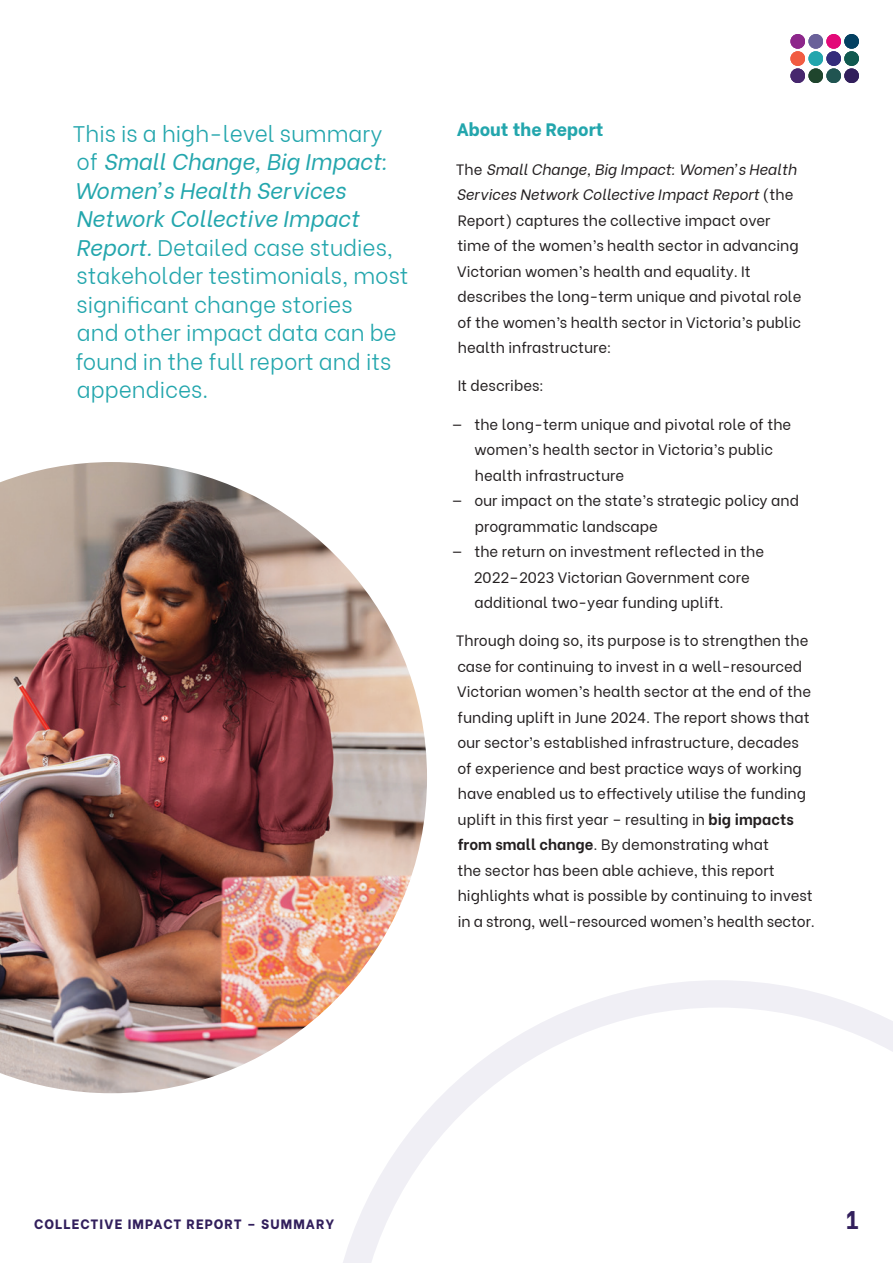
<style>
.page{position:relative;width:893px;height:1263px;background:#fff}
.page>*{position:absolute;margin:0;border:0;box-sizing:border-box;transform-origin:0 0}
.t1{font:700 25.5px "Be Vietnam";color:#321f5c}
.P_WHS_Intro_Para_2{font:300 22.5px/28.5px "Be Vietnam";color:#23a6ad}
.H3_WHS{font:800 18px "Be Vietnam";color:#23a6ad}
.P_WHS_Paragraph_Main{font:15px/25.5px "Be Vietnam";color:#231f20}
.P_WHS_List_Paragraph{font:15px/25.5px "Be Vietnam";color:#231f20}
.t2{font:800 13.5px "Be Vietnam";letter-spacing:.08em;color:#321f5c}
.s1{font-weight:400;font-style:italic}
.s2{font-style:italic}
.s3{font-weight:700}
</style>
<div class="page">
<div style="left:790px;top:34px;width:15px;height:15px;background:#8d278b;border-radius:50%"></div>
<div style="left:808px;top:34px;width:15px;height:15px;background:#6a619a;border-radius:50%"></div>
<div style="left:826px;top:34px;width:15px;height:15px;background:#e30978;border-radius:50%"></div>
<div style="left:844px;top:34px;width:15px;height:15px;background:#034061;border-radius:7px"></div>
<div style="left:790px;top:51px;width:15px;height:15px;background:#f15c42;border-radius:50%"></div>
<div style="left:808px;top:51px;width:15px;height:15px;background:#23a6ad;border-radius:50%"></div>
<div style="left:826px;top:51px;width:15px;height:15px;background:#342d7b;border-radius:50%"></div>
<div style="left:844px;top:51px;width:15px;height:15px;background:#10594f;border-radius:7px"></div>
<div style="left:790px;top:68px;width:15px;height:15px;background:#47276e;border-radius:50%"></div>
<div style="left:808px;top:68px;width:15px;height:15px;background:#1f452d;border-radius:50%"></div>
<div style="left:826px;top:68px;width:15px;height:15px;background:#205451;border-radius:50%"></div>
<div style="left:844px;top:68px;width:15px;height:15px;background:#321f5c;border-radius:7px"></div>
<img style="left:0;top:462px;width:427px;height:631px">
<svg style="left:327px;top:980px;width:566px;height:283px"></svg>
<p class="P_WHS_Intro_Para_2" style="left:73px;top:117px;width:337px">This is a high-level summary of <span class="s1">Small Change, Big Impact:<br>Women’s Health Services<br>Network Collective Impact<br>Report.</span> Detailed case studies, stakeholder testimonials, most significant change stories<br>and other impact data can be found in the full report and its appendices.</p>
<h3 class="H3_WHS" style="left:457px;top:115px;width:149px">About the Report</h3>
<p class="P_WHS_Paragraph_Main" style="left:456px;top:155px;width:347px">The <span class="s2">Small Change, Big Impact: Women’s Health Services Network Collective Impact Report</span> (the Report) captures the collective impact over time of the women’s health sector in advancing Victorian women’s health and equality. It describes the long-term unique and pivotal role of the women’s health sector in Victoria’s public health infrastructure:</p>
<p class="P_WHS_Paragraph_Main" style="left:458px;top:372px;width:88px">It describes:</p>
<p class="P_WHS_List_Paragraph" style="left:475px;top:410px;width:318px;text-indent:-23px">— the long-term unique and pivotal role of the women’s health sector in Victoria’s public health infrastructure</p>
<p class="P_WHS_List_Paragraph" style="left:475px;top:486px;width:326px;text-indent:-23px">— our impact on the state’s strategic policy and programmatic landscape</p>
<p class="P_WHS_List_Paragraph" style="left:474px;top:537px;width:292px;text-indent:-22px">— the return on investment reflected in the<br>2022–2023 Victorian Government core additional two-year funding uplift.</p>
<p class="P_WHS_Paragraph_Main" style="left:456px;top:627px;width:361px">Through doing so, its purpose is to strengthen the case for continuing to invest in a well-resourced Victorian women’s health sector at the end of the funding uplift in June 2024. The report shows that our sector’s established infrastructure, decades of experience and best practice ways of working have enabled us to effectively utilise the funding uplift in this first year – resulting in <span class="s3">big impacts from small change</span>. By demonstrating what<br>the sector has been able achieve, this report highlights what is possible by continuing to invest in a strong, well-resourced women’s health sector.</p>
<p class="t2" style="left:34px;top:1213px;width:302px">COLLECTIVE IMPACT REPORT – SUMMARY</p>
<h1 class="t1" style="left:846px;top:1198px;width:15px">1</h1>
</div>
